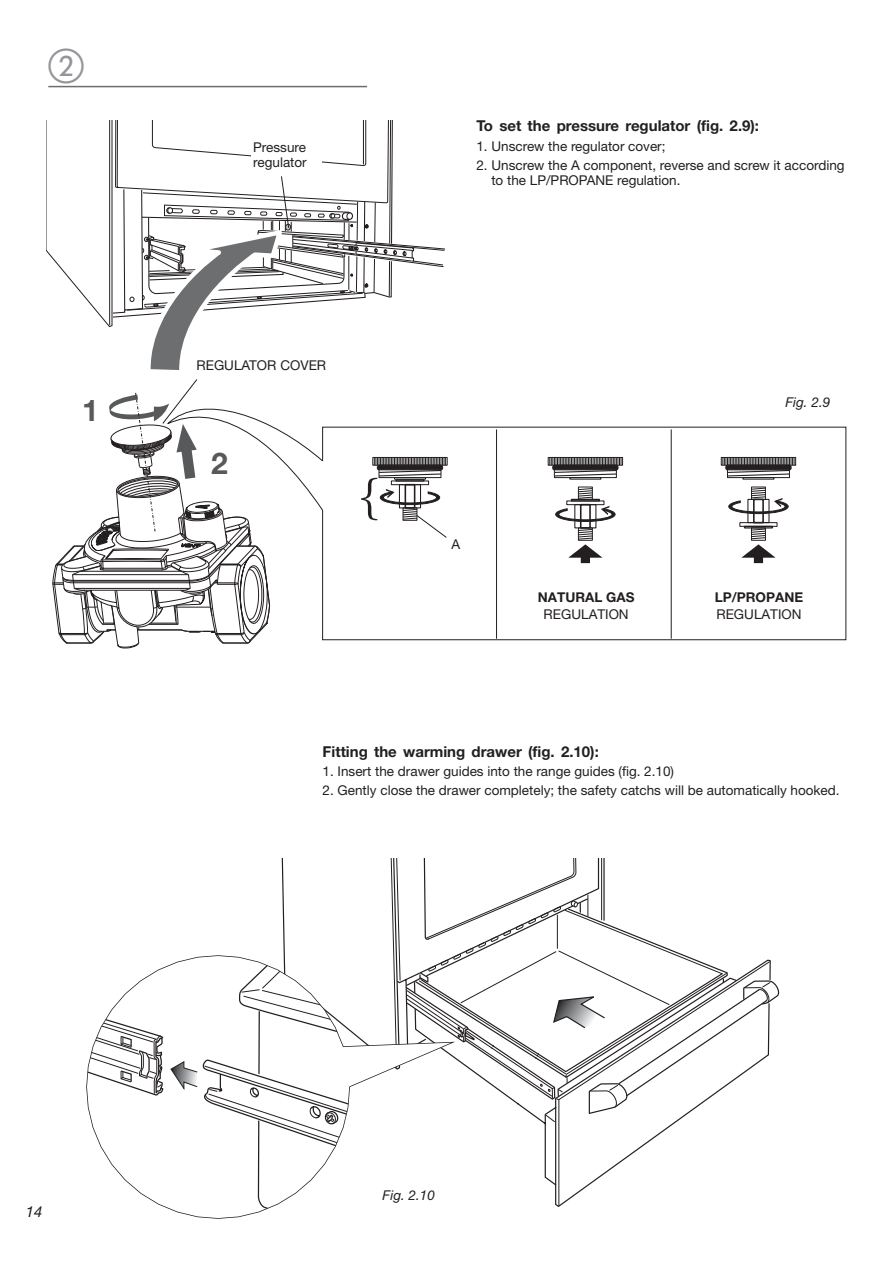
<style>
.page{position:relative;width:893px;height:1263px;background:#fff}
.page>*{position:absolute;margin:0;border:0;box-sizing:border-box;transform-origin:0 0}
.t1{font:700 30px "Helvetica Neue";color:#58595b}
.t2{font:700 15px "Helvetica Neue";color:#231f20}
.t3{font:italic 15px "Helvetica Neue";color:#231f20}
.t4{font:13.5px/15px "Helvetica Neue";color:#231f20}
.t5{font:700 13.5px "Helvetica Neue";color:#231f20}
.t6{font:italic 13.5px "Helvetica Neue";color:#231f20}
</style>
<div class="page">
<svg style="left:446px;top:426px;width:400px;height:215px"></svg>
<svg style="left:47px;top:121px;width:399px;height:528px"></svg>
<div style="left:252px;top:141px;width:70px;height:33px;background:#fff"></div>
<hr style="left:48px;top:86px;width:319px;height:1px;background:#6c6e70">
<svg style="left:281px;top:859px;width:499px;height:348px"></svg>
<svg style="left:86px;top:955px;width:369px;height:264px"></svg>
<div style="left:372px;top:1186px;width:71px;height:24px;background:#fff"></div>
<h1 class="t1" style="left:82px;top:399px;width:18px">1</h1>
<p class="t4" style="left:253px;top:141px;width:55px">Pressure regulator</p>
<p class="t4" style="left:196px;top:359px;width:131px">REGULATOR COVER</p>
<h1 class="t1" style="left:211px;top:453px;width:18px">2</h1>
<p class="t2" style="left:476px;top:121px;width:284px">To set the pressure regulator (fig. 2.9):</p>
<p class="t4" style="left:476px;top:140px;width:190px">1. Unscrew the regulator cover;</p>
<p class="t4" style="left:491px;top:159px;width:355px;text-indent:-15px">2. Unscrew the A component, reverse and screw it according to the LP/PROPANE regulation.</p>
<p class="t4" style="left:451px;top:538px;width:10px">A</p>
<p class="t5" style="left:538px;top:593px;width:98px">NATURAL GAS</p>
<p class="t4" style="left:543px;top:608px;width:86px">REGULATION</p>
<p class="t6" style="left:785px;top:398px;width:46px">Fig. 2.9</p>
<p class="t5" style="left:714px;top:593px;width:90px">LP/PROPANE</p>
<p class="t4" style="left:716px;top:608px;width:86px">REGULATION</p>
<p class="t2" style="left:322px;top:746px;width:278px">Fitting the warming drawer (fig. 2.10):</p>
<p class="t4" style="left:322px;top:765px;width:353px">1. Insert the drawer guides into the range guides (fig. 2.10)</p>
<p class="t4" style="left:322px;top:784px;width:518px">2. Gently close the drawer completely; the safety catchs will be automatically hooked.</p>
<p class="t3" style="left:26px;top:1206px;width:18px">14</p>
<p class="t6" style="left:382px;top:1191px;width:54px">Fig. 2.10</p>
</div>
